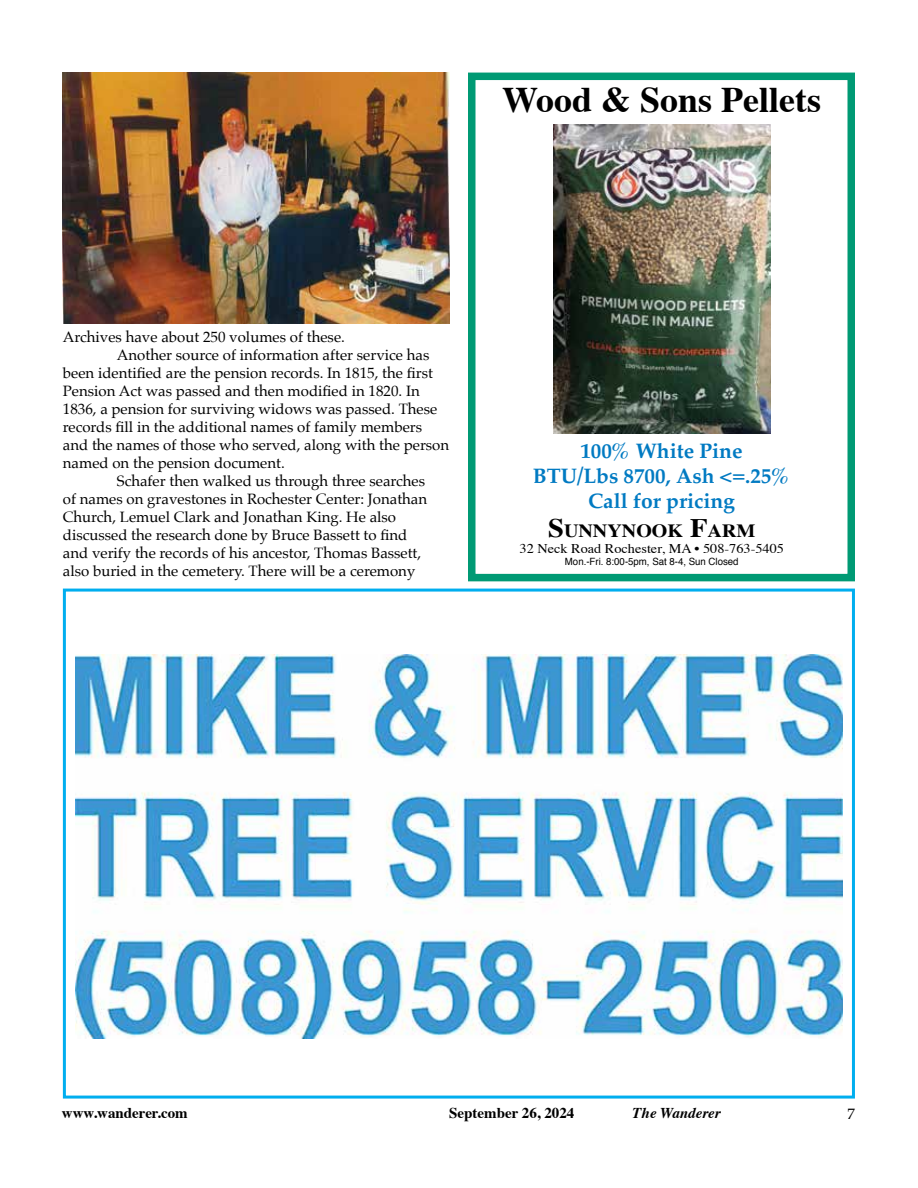
<style>
.page{position:relative;width:918px;height:1188px;background:#fff}
.page>*{position:absolute;margin:0;border:0;box-sizing:border-box;transform-origin:0 0}
.t1{font:700 36px "Times";color:#000}
.t2{font:700 21px/25.2px "Palatino";color:#007ac2;text-align:center}
.t3{font:700 18.75px "Times";color:#000;scale:1.07 1}
.t4{font:15px "Palatino";color:#000}
.t5{font:700 15px "Times";color:#000}
.t6{font:italic 700 15px "Times";color:#000}
.t7{font:13.35px "Times";color:#000;scale:1.07 1}
.t8{font:10.05px "Helvetica";color:#000;scale:.96 1}
.s1{font-size:26.7px}
</style>
<div class="page">
<img style="left:75px;top:655px;width:767px;height:383px">
<div style="left:63px;top:589px;width:792px;height:510px;border:3px solid #00aeef"></div>
<div style="left:468px;top:73px;width:387px;height:508px;border:8px solid #009a74"></div>
<img style="left:553px;top:124px;width:217px;height:310px">
<img style="left:63px;top:72px;width:386px;height:251px">
<h1 class="t1" style="left:502px;top:65px;width:321px">Wood &amp; Sons Pellets</h1>
<p class="t4" style="left:63px;top:325px;width:284px">Archives have about 250 volumes of these.</p>
<p class="t4" style="left:117px;top:343px;width:314px">Another source of information after service has</p>
<p class="t4" style="left:63px;top:361px;width:372px">been identified are the pension records. In 1815, the first</p>
<p class="t4" style="left:63px;top:379px;width:358px">Pension Act was passed and then modified in 1820. In</p>
<p class="t4" style="left:63px;top:397px;width:376px">1836, a pension for surviving widows was passed. These</p>
<p class="t4" style="left:63px;top:415px;width:361px">records fill in the additional names of family members</p>
<p class="t4" style="left:63px;top:433px;width:388px">and the names of those who served, along with the person</p>
<p class="t4" style="left:63px;top:451px;width:223px">named on the pension document.</p>
<p class="t4" style="left:117px;top:469px;width:310px">Schafer then walked us through three searches</p>
<p class="t4" style="left:63px;top:487px;width:366px">of names on gravestones in Rochester Center: Jonathan</p>
<p class="t4" style="left:63px;top:505px;width:335px">Church, Lemuel Clark and Jonathan King. He also</p>
<p class="t4" style="left:63px;top:523px;width:346px">discussed the research done by Bruce Bassett to find</p>
<p class="t4" style="left:63px;top:541px;width:360px">and verify the records of his ancestor, Thomas Bassett,</p>
<p class="t4" style="left:63px;top:559px;width:354px">also buried in the cemetery. There will be a ceremony</p>
<h2 class="t2" style="left:533px;top:437px;width:259px">100% White Pine<br>BTU/Lbs 8700, Ash &lt;=.25%<br>Call for pricing</h2>
<p class="t3" style="left:548px;top:513px;width:195px"><span class="s1">S</span>UNNYNOOK <span class="s1">F</span>ARM</p>
<p class="t7" style="left:520px;top:536px;width:249px">32 Neck Road Rochester, MA • 508-763-5405</p>
<p class="t8" style="left:565px;top:554px;width:182px">Mon.-Fri. 8:00-5pm, Sat 8-4, Sun Closed</p>
<p class="t5" style="left:62px;top:1099px;width:127px">www.wanderer.com</p>
<p class="t5" style="left:449px;top:1099px;width:127px">September 26, 2024</p>
<p class="t6" style="left:632px;top:1099px;width:90px">The Wanderer</p>
<p class="t4" style="left:847px;top:1102px;width:9px">7</p>
</div>
